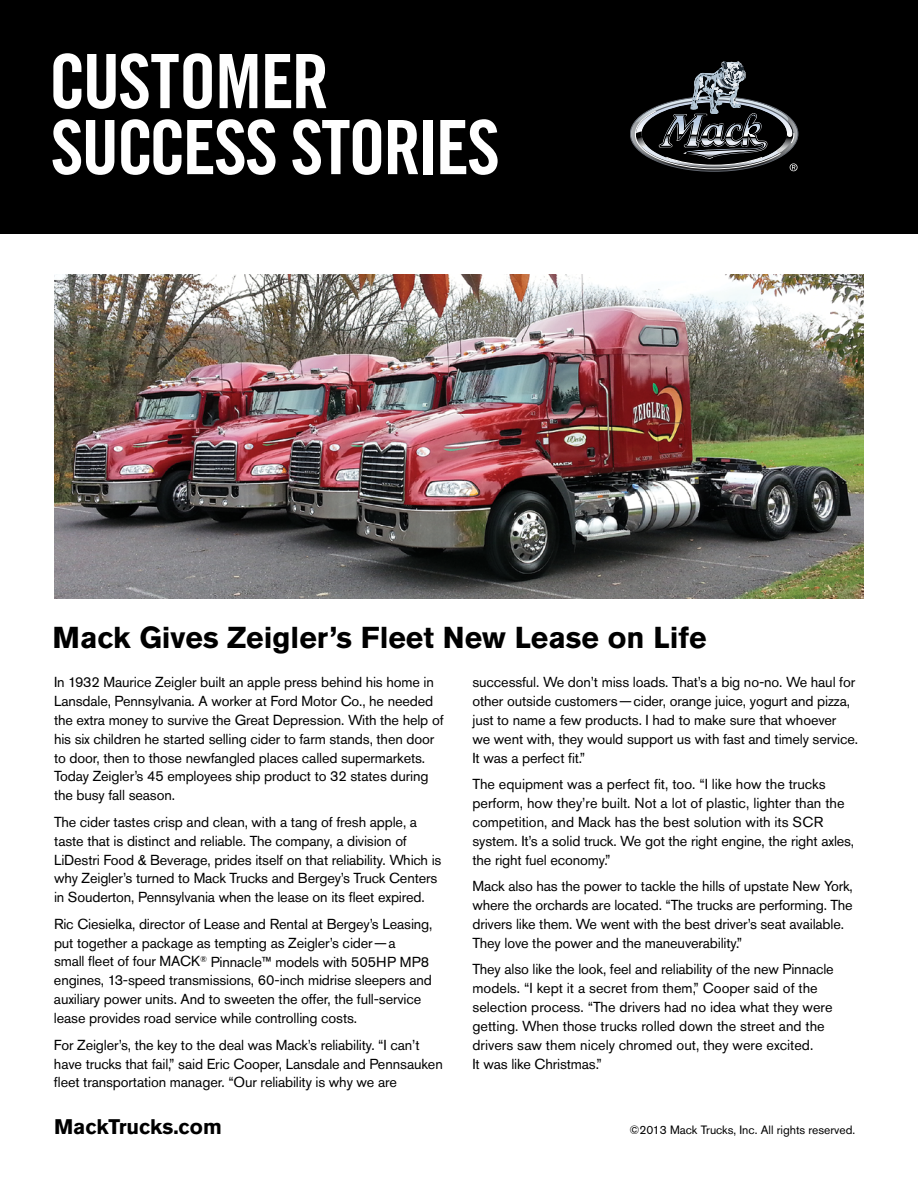
<style>
.page{position:relative;width:918px;height:1188px;background:#fff}
.page>*{position:absolute;margin:0;border:0;box-sizing:border-box;transform-origin:0 0}
.t1{font:75px/66px "Trade Gothic LT Std Bd Cn 20";letter-spacing:-.03em;color:#fff}
.t2{font:700 30px "Akzidenz Grotesk Pro";color:#000}
.t3{font:700 21px "Akzidenz Grotesk Pro";color:#000}
.t4{font:14.4px/18.9px "Akzidenz Grotesk Pro";letter-spacing:-.01em;color:#000}
.t5{font:12px "Akzidenz Grotesk Pro";color:#000}
</style>
<div class="page">
<div style="left:0;top:0;width:918px;height:234px;background:#000"></div>
<img style="left:54px;top:274px;width:810px;height:324px">
<svg style="left:630px;top:61px;width:168px;height:110px"></svg>
<h1 class="t1" style="left:49px;top:48px;width:453px">CUSTOMER<br>SUCCESS STORIES</h1>
<h2 class="t2" style="left:53px;top:618px;width:656px">Mack Gives Zeigler’s Fleet New Lease on Life</h2>
<p class="t4" style="left:54px;top:672px;width:391px">In 1932 Maurice Zeigler built an apple press behind his home in Lansdale, Pennsylvania. A worker at Ford Motor Co., he needed the extra money to survive the Great Depression. With the help of his six children he started selling cider to farm stands, then door to door, then to those newfangled places called supermarkets.<br>Today Zeigler’s 45 employees ship product to 32 states during the busy fall season.</p>
<p class="t4" style="left:54px;top:812px;width:389px">The cider tastes crisp and clean, with a tang of fresh apple, a taste that is distinct and reliable. The company, a division of LiDestri Food &amp; Beverage, prides itself on that reliability. Which is why Zeigler’s turned to Mack Trucks and Bergey’s Truck Centers in Souderton, Pennsylvania when the lease on its fleet expired.</p>
<p class="t4" style="left:54px;top:914px;width:380px">Ric Ciesielka, director of Lease and Rental at Bergey’s Leasing, put together a package as tempting as Zeigler’s cider—a<br>small fleet of four MACK<sup>®</sup> Pinnacle™ models with 505HP MP8 engines, 13-speed transmissions, 60-inch midrise sleepers and auxiliary power units. And to sweeten the offer, the full-service lease provides road service while controlling costs.</p>
<p class="t4" style="left:54px;top:1035px;width:390px">For Zeigler’s, the key to the deal was Mack’s reliability. “I can’t have trucks that fail,” said Eric Cooper, Lansdale and Pennsauken fleet transportation manager. “Our reliability is why we are</p>
<p class="t4" style="left:472px;top:672px;width:387px">successful. We don’t miss loads. That’s a big no-no. We haul for other outside customers—cider, orange juice, yogurt and pizza, just to name a few products. I had to make sure that whoever<br>we went with, they would support us with fast and timely service.<br>It was a perfect fit.”</p>
<p class="t4" style="left:472px;top:774px;width:383px">The equipment was a perfect fit, too. “I like how the trucks perform, how they’re built. Not a lot of plastic, lighter than the competition, and Mack has the best solution with its SCR system. It’s a solid truck. We got the right engine, the right axles, the right fuel economy.”</p>
<p class="t4" style="left:472px;top:876px;width:382px">Mack also has the power to tackle the hills of upstate New York, where the orchards are located. “The trucks are performing. The drivers like them. We went with the best driver’s seat available.<br>They love the power and the maneuverability.”</p>
<p class="t4" style="left:472px;top:959px;width:363px">They also like the look, feel and reliability of the new Pinnacle models. “I kept it a secret from them,” Cooper said of the selection process. “The drivers had no idea what they were getting. When those trucks rolled down the street and the drivers saw them nicely chromed out, they were excited.<br>It was like Christmas.”</p>
<h3 class="t3" style="left:54px;top:1113px;width:169px">MackTrucks.com</h3>
<p class="t5" style="left:629px;top:1122px;width:227px">©2013 Mack Trucks, Inc. All rights reserved.</p>
</div>
